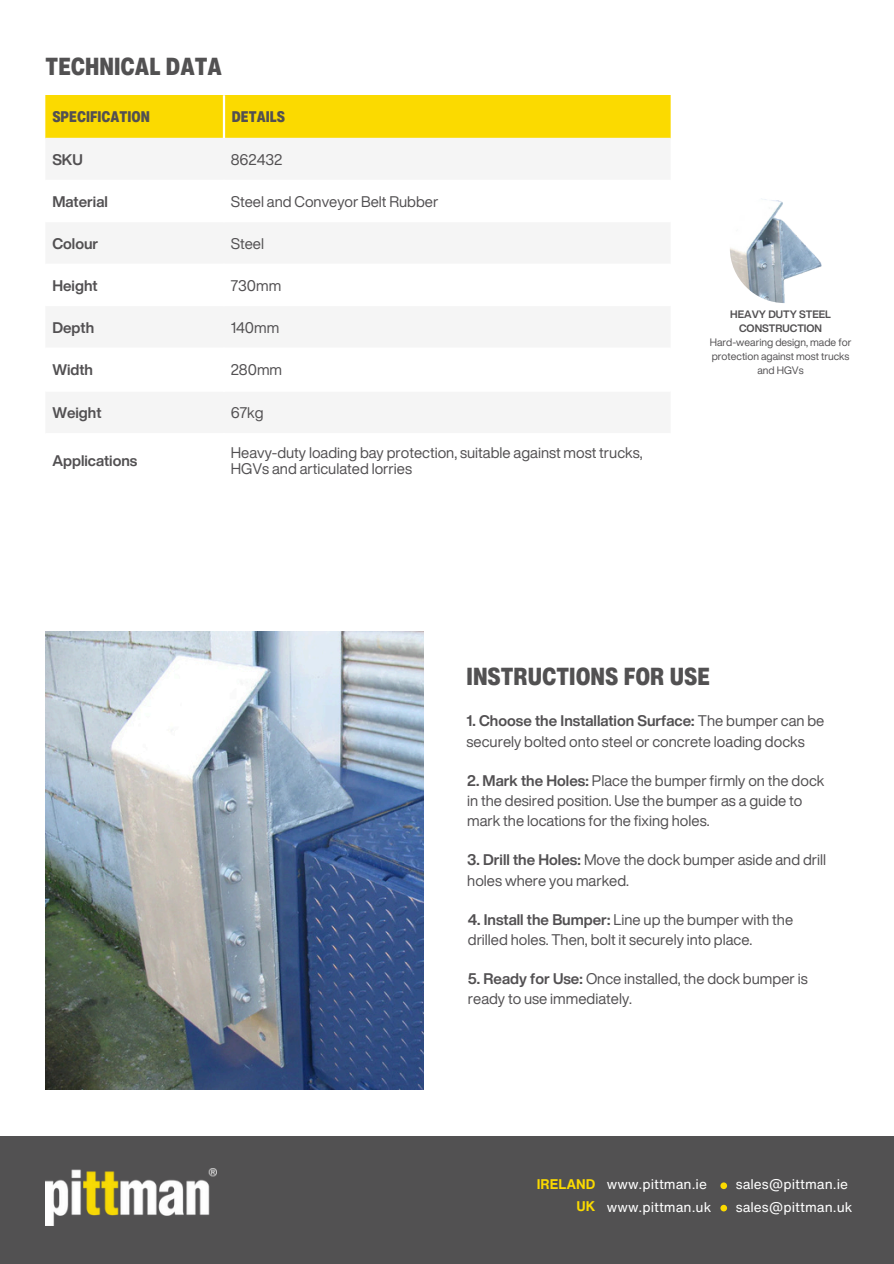
<style>
.page{position:relative;width:894px;height:1264px;background:#fff}
.page>*{position:absolute;margin:0;border:0;box-sizing:border-box;transform-origin:0 0}
.t1{font:900 condensed 24px "Helvetica Now Text";color:#525152}
.t2{font:15px/20.2px "Helvetica Now Display";color:#525052}
.t3{font:700 15px "Helvetica Now Display";color:#525052}
.t4{font:900 condensed 15px "Helvetica Now Text";color:#525052}
.t5{font:13.65px "Helvetica Now Text";color:#fff}
.t6{font:700 13.65px "Helvetica Now Text";color:#fbda00}
.t7{font:10.5px/14px "Helvetica Now Display";color:#525052;text-align:center}
.t8{font:700 10.5px/14px "Helvetica Now Display";color:#525052;text-align:center}
.s1{font-weight:700}
</style>
<div class="page">
<img style="left:46px;top:631px;width:378px;height:458px">
<div style="left:46px;top:95px;width:624px;height:43px;background:#fbda00"></div>
<hr style="left:223px;top:95px;width:2px;height:43px;background:#fff">
<img style="left:729px;top:193px;width:110px;height:110px;border-radius:50%">
<div style="left:0;top:1136px;width:893px;height:127px;background:#525152"></div>
<img style="left:46px;top:1168px;width:171px;height:56px">
<div style="left:720px;top:1182px;width:7px;height:7px;background:#fbda00;border-radius:50%"></div>
<div style="left:720px;top:1204px;width:7px;height:7px;background:#fbda00;border-radius:50%"></div>
<p class="t1" style="left:46px;top:48px;width:178px">TECHNICAL DATA</p>
<h1 class="t4" style="left:52px;top:106px;width:99px">SPECIFICATION</h1>
<p class="t4" style="left:232px;top:106px;width:55px">DETAILS</p>
<p class="t3" style="left:52px;top:148px;width:32px">SKU</p>
<p class="t2" style="left:231px;top:149px;width:53px">862432</p>
<p class="t3" style="left:52px;top:190px;width:57px">Material</p>
<p class="t2" style="left:231px;top:191px;width:209px">Steel and Conveyor Belt Rubber</p>
<p class="t3" style="left:52px;top:232px;width:47px">Colour</p>
<p class="t2" style="left:231px;top:233px;width:35px">Steel</p>
<p class="t3" style="left:52px;top:274px;width:47px">Height</p>
<p class="t2" style="left:231px;top:275px;width:52px">730mm</p>
<p class="t3" style="left:52px;top:316px;width:43px">Depth</p>
<p class="t2" style="left:231px;top:317px;width:50px">140mm</p>
<p class="t3" style="left:52px;top:358px;width:42px">Width</p>
<p class="t2" style="left:231px;top:359px;width:53px">280mm</p>
<p class="t3" style="left:52px;top:402px;width:51px">Weight</p>
<p class="t2" style="left:231px;top:402px;width:34px">67kg</p>
<p class="t3" style="left:52px;top:449px;width:86px">Applications</p>
<p class="t2" style="left:231px;top:444px;width:413px;line-height:15.8px">Heavy-duty loading bay protection, suitable against most trucks,<br>HGVs and articulated lorries</p>
<p class="t8" style="left:730px;top:307px;width:102px">HEAVY DUTY STEEL<br>CONSTRUCTION</p>
<p class="t7" style="left:709px;top:335px;width:143px">Hard-wearing design, made for protection against most trucks and HGVs</p>
<p class="t1" style="left:466px;top:658px;width:245px">INSTRUCTIONS FOR USE</p>
<p class="t2" style="left:466px;top:710px;width:359px"><span class="s1">1. Choose the Installation Surface:</span> The bumper can be securely bolted onto steel or concrete loading docks</p>
<p class="t2" style="left:467px;top:770px;width:358px"><span class="s1">2. Mark the Holes:</span> Place the bumper firmly on the dock in the desired position. Use the bumper as a guide to mark the locations for the fixing holes.</p>
<h1 class="t2" style="left:467px;top:849px;width:360px"><span class="s1">3. Drill the Holes:</span> Move the dock bumper aside and drill holes where you marked.</h1>
<p class="t2" style="left:467px;top:908px;width:327px"><span class="s1">4. Install the Bumper:</span> Line up the bumper with the drilled holes. Then, bolt it securely into place.</p>
<p class="t2" style="left:467px;top:968px;width:341px"><span class="s1">5. Ready for Use:</span> Once installed, the dock bumper is ready to use immediately.</p>
<p class="t6" style="left:536px;top:1174px;width:60px">IRELAND</p>
<p class="t5" style="left:606px;top:1173px;width:101px">www.pittman.ie</p>
<p class="t5" style="left:735px;top:1173px;width:114px">sales@pittman.ie</p>
<p class="t6" style="left:576px;top:1196px;width:20px">UK</p>
<h3 class="t5" style="left:606px;top:1196px;width:106px">www.pittman.uk</h3>
<p class="t5" style="left:735px;top:1196px;width:118px">sales@pittman.uk</p>
</div>
